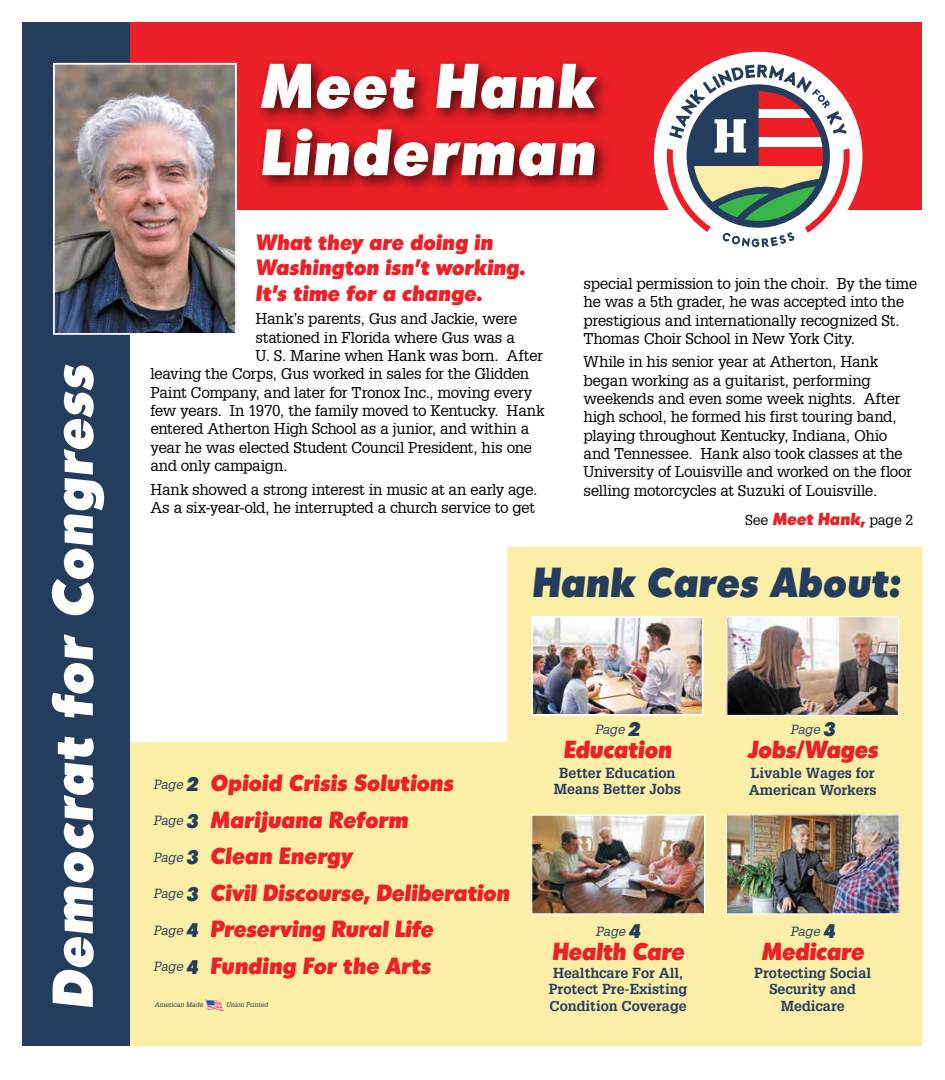
<style>
.page{position:relative;width:945px;height:1080px;background:#fff}
.page>*{position:absolute;margin:0;border:0;box-sizing:border-box;transform-origin:0 0}
.t1{font:italic 62.75px "Admisi Display S Si";letter-spacing:.03em;color:#fff}
.t2{font:italic 60.5px "Admisi Display S Si";letter-spacing:.035em;color:#fff}
.t3{font:italic 55.25px "Admisi Display S Si";letter-spacing:.02em;color:#fff}
.t4{font:italic 40px "Admisi Display S Si";letter-spacing:.01em;color:#253d5c}
.t5{font:italic 23.5px "Admisi Display S Si";letter-spacing:-.005em;color:#ec2027}
.t6{font:italic 22.38px/36.6px "Admisi Display S Si";letter-spacing:.005em;color:#ec2027}
.t7{font:italic 21.12px/25.4px "Admisi Display S Si";letter-spacing:.005em;color:#ec2027}
.t8{font:italic 16.5px "Admisi Display S Si";letter-spacing:.01em;color:#ec2027}
.t9{font:15.25px/18.4px "Installation S Si";letter-spacing:-.02em;color:#000}
.t10{font:700 14.12px/16.5px "Installation S Si";color:#253d5c;text-align:center}
.t11{font:italic 13px "Installation S Si";letter-spacing:-.01em;color:#253d5c}
.t12{font:italic 6.62px "Installation S Si";letter-spacing:-.01em;color:#253d5c}
.s1{font-family:"Installation S Si";font-style:normal;font-size:14.12px;color:#000}
.s2{font-family:"Admisi Display S Si";font-size:18.88px}
</style>
<div class="page">
<svg style="left:130px;top:547px;width:792px;height:499px;fill:#fbeea7"></svg>
<div style="left:22px;top:22px;width:900px;height:188px;background:#ec2027"></div>
<div style="left:654px;top:52px;width:208px;height:208px;background:#fff;border-radius:50%"></div>
<svg style="left:667px;top:65px;width:183px;height:182px"></svg>
<div style="left:22px;top:22px;width:108px;height:1024px;background:#253d5c"></div>
<div style="left:255px;top:57px;width:357px;height:136px;background:#000;opacity:.65"></div>
<img style="left:728px;top:618px;width:169px;height:96px">
<div style="left:726px;top:616px;width:173px;height:100px;border:1px solid #fff"></div>
<img style="left:533px;top:817px;width:170px;height:96px">
<div style="left:531px;top:815px;width:174px;height:100px;border:1px solid #fff"></div>
<img style="left:728px;top:816px;width:170px;height:97px">
<div style="left:726px;top:814px;width:174px;height:101px;border:1px solid #fff"></div>
<img style="left:56px;top:66px;width:178px;height:266px">
<div style="left:53px;top:63px;width:184px;height:272px;border:2px solid #fff"></div>
<img style="left:534px;top:619px;width:167px;height:94px">
<div style="left:531px;top:616px;width:173px;height:100px;border:2px solid #fff"></div>
<svg style="left:205px;top:999px;width:19px;height:12px"></svg>
<h3 class="t3" style="left:41px;top:1009px;width:646px;rotate:-90deg">Democrat for Congress</h3>
<h2 class="t2" style="left:260px;top:51px;width:335px">Meet Hank</h2>
<h1 class="t1" style="left:260px;top:117px;width:336px">Linderman</h1>
<h3 class="t7" style="left:255px;top:230px;width:271px">What they are doing in<br>Washington isn’t working.<br>It’s time for a change.</h3>
<p class="t9" style="left:255px;top:309px;width:263px">Hank’s parents, Gus and Jackie, were</p>
<p class="t9" style="left:255px;top:328px;width:261px">stationed in Florida where Gus was a</p>
<p class="t9" style="left:255px;top:346px;width:289px">U. S. Marine when Hank was born. After</p>
<p class="t9" style="left:150px;top:364px;width:380px">leaving the Corps, Gus worked in sales for the Glidden</p>
<p class="t9" style="left:150px;top:383px;width:383px">Paint Company, and later for Tronox Inc., moving every</p>
<p class="t9" style="left:150px;top:401px;width:396px">few years. In 1970, the family moved to Kentucky. Hank</p>
<p class="t9" style="left:150px;top:419px;width:380px">entered Atherton High School as a junior, and within a</p>
<p class="t9" style="left:150px;top:438px;width:383px">year he was elected Student Council President, his one</p>
<p class="t9" style="left:150px;top:456px;width:139px">and only campaign.</p>
<p class="t9" style="left:150px;top:480px;width:389px">Hank showed a strong interest in music at an early age.<br>As a six-year-old, he interrupted a church service to get</p>
<p class="t9" style="left:584px;top:274px;width:335px">special permission to join the choir. By the time he was a 5th grader, he was accepted into the prestigious and internationally recognized St.<br>Thomas Choir School in New York City.</p>
<p class="t9" style="left:584px;top:352px;width:330px">While in his senior year at Atherton, Hank began working as a guitarist, performing weekends and even some week nights. After high school, he formed his first touring band, playing throughout Kentucky, Indiana, Ohio and Tennessee. Hank also took classes at the University of Louisville and worked on the floor selling motorcycles at Suzuki of Louisville.</p>
<p class="t8" style="left:745px;top:510px;width:170px"><span class="s1">See</span> Meet Hank, <span class="s1">page 2</span></p>
<h3 class="t4" style="left:532px;top:559px;width:369px">Hank Cares About:</h3>
<p class="t11" style="left:153px;top:776px;width:47px">Page <span class="s2">2</span></p>
<p class="t11" style="left:153px;top:812px;width:47px">Page <span class="s2">3</span></p>
<p class="t11" style="left:153px;top:849px;width:47px">Page <span class="s2">3</span></p>
<p class="t11" style="left:153px;top:885px;width:47px">Page <span class="s2">3</span></p>
<p class="t11" style="left:153px;top:922px;width:47px">Page <span class="s2">4</span></p>
<p class="t11" style="left:153px;top:959px;width:47px">Page <span class="s2">4</span></p>
<h3 class="t6" style="left:210px;top:765px;width:301px">Opioid Crisis Solutions<br>Marijuana Reform<br>Clean Energy<br>Civil Discourse, Deliberation<br>Preserving Rural Life<br>Funding For the Arts</h3>
<p class="t12" style="left:154px;top:1001px;width:50px">American Made</p>
<p class="t12" style="left:226px;top:1001px;width:44px">Union Printed</p>
<p class="t11" style="left:595px;top:721px;width:47px">Page <span class="s2">2</span></p>
<h3 class="t5" style="left:563px;top:736px;width:110px">Education</h3>
<p class="t10" style="left:554px;top:764px;width:128px">Better Education<br>Means Better Jobs</p>
<p class="t11" style="left:596px;top:923px;width:47px">Page <span class="s2">4</span></p>
<h3 class="t5" style="left:552px;top:939px;width:134px">Health Care</h3>
<p class="t10" style="left:549px;top:964px;width:140px">Healthcare For All,<br>Protect Pre-Existing<br>Condition Coverage</p>
<p class="t11" style="left:790px;top:721px;width:47px">Page <span class="s2">3</span></p>
<h3 class="t5" style="left:747px;top:736px;width:133px">Jobs/Wages</h3>
<p class="t10" style="left:749px;top:764px;width:129px;text-align:left">Livable Wages for<br>American Workers</p>
<p class="t11" style="left:790px;top:923px;width:47px">Page <span class="s2">4</span></p>
<h3 class="t5" style="left:762px;top:939px;width:104px">Medicare</h3>
<p class="t10" style="left:754px;top:964px;width:118px">Protecting Social<br>Security and<br>Medicare</p>
</div>
